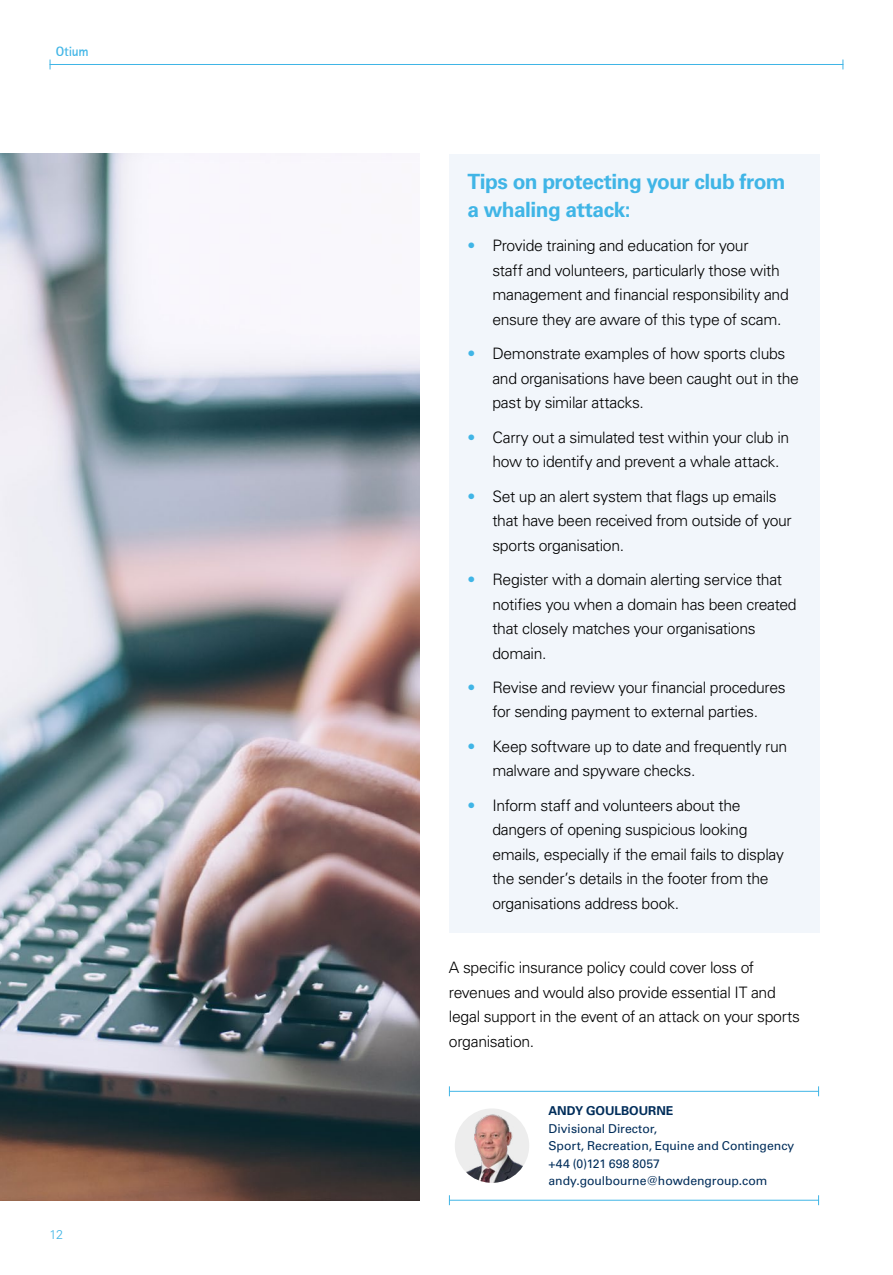
<style>
.page{position:relative;width:893px;height:1275px;background:#fff}
.page>*{position:absolute;margin:0;border:0;box-sizing:border-box;transform-origin:0 0}
.t1{font:700 21px/28px "Univers LT Std";letter-spacing:-.025em;color:#40b5e6}
.t2{font:300 15.75px/24.5px "Univers LT Std";letter-spacing:-.02em;color:#000}
.t3{font:700 13.47px "AT Rotis Sans Serif";letter-spacing:-.02em;color:#40b5e6}
.t4{font:300 12.6px "Univers LT Std";color:#40b5e6}
.t5{font:12.25px/17.5px "Univers LT Std";letter-spacing:-.005em;color:#002d5a}
.t6{font:700 12.25px "Univers LT Std";letter-spacing:-.005em;color:#002d5a}
.s1{color:#40b5e6}
</style>
<div class="page">
<hr style="left:892px;top:0;width:1px;height:1275px;background:#1d1e17">
<hr style="left:50px;top:64px;width:793px;height:1px;background:#40b5e6">
<img style="left:0;top:154px;width:419px;height:1046px">
<hr style="left:449px;top:1200px;width:370px;height:1px;background:#40b5e6">
<hr style="left:449px;top:1091px;width:370px;height:1px;background:#40b5e6">
<img style="left:455px;top:1110px;width:74px;height:73px">
<div style="left:449px;top:154px;width:370px;height:779px;background:#f2f6fb"></div>
<p class="t3" style="left:56px;top:43px;width:35px">Otium</p>
<p class="t4" style="left:50px;top:1227px;width:15px">12</p>
<h1 class="t1" style="left:468px;top:168px;width:320px">Tips on protecting your club from a whaling attack:</h1>
<p class="t2" style="left:492px;top:233px;width:298px;text-indent:-25px"><span class="s1">•</span> Provide training and education for your<br>staff and volunteers, particularly those with management and financial responsibility and ensure they are aware of this type of scam.</p>
<p class="t2" style="left:492px;top:341px;width:308px;text-indent:-25px"><span class="s1">•</span> Demonstrate examples of how sports clubs and organisations have been caught out in the past by similar attacks.</p>
<p class="t2" style="left:492px;top:425px;width:298px;text-indent:-25px"><span class="s1">•</span> Carry out a simulated test within your club in how to identify and prevent a whale attack.</p>
<p class="t2" style="left:492px;top:484px;width:301px;text-indent:-25px"><span class="s1">•</span> Set up an alert system that flags up emails that have been received from outside of your sports organisation.</p>
<p class="t2" style="left:492px;top:567px;width:306px;text-indent:-25px"><span class="s1">•</span> Register with a domain alerting service that notifies you when a domain has been created that closely matches your organisations domain.</p>
<p class="t2" style="left:468px;top:675px;width:320px;text-align:center"><span class="s1">•</span> Revise and review your financial procedures for sending payment to external parties.</p>
<p class="t2" style="left:492px;top:734px;width:296px;text-indent:-25px"><span class="s1">•</span> Keep software up to date and frequently run malware and spyware checks.</p>
<p class="t2" style="left:492px;top:793px;width:293px;text-indent:-25px"><span class="s1">•</span> Inform staff and volunteers about the dangers of opening suspicious looking emails, especially if the email fails to display the sender’s details in the footer from the organisations address book.</p>
<p class="t2" style="left:449px;top:956px;width:352px">A specific insurance policy could cover loss of revenues and would also provide essential IT and legal support in the event of an attack on your sports organisation.</p>
<p class="t6" style="left:549px;top:1103px;width:126px">ANDY GOULBOURNE</p>
<p class="t5" style="left:549px;top:1119px;width:247px">Divisional Director,<br>Sport, Recreation, Equine and Contingency +44 (0)121 698 8057 andy.goulbourne@howdengroup.com</p>
</div>
